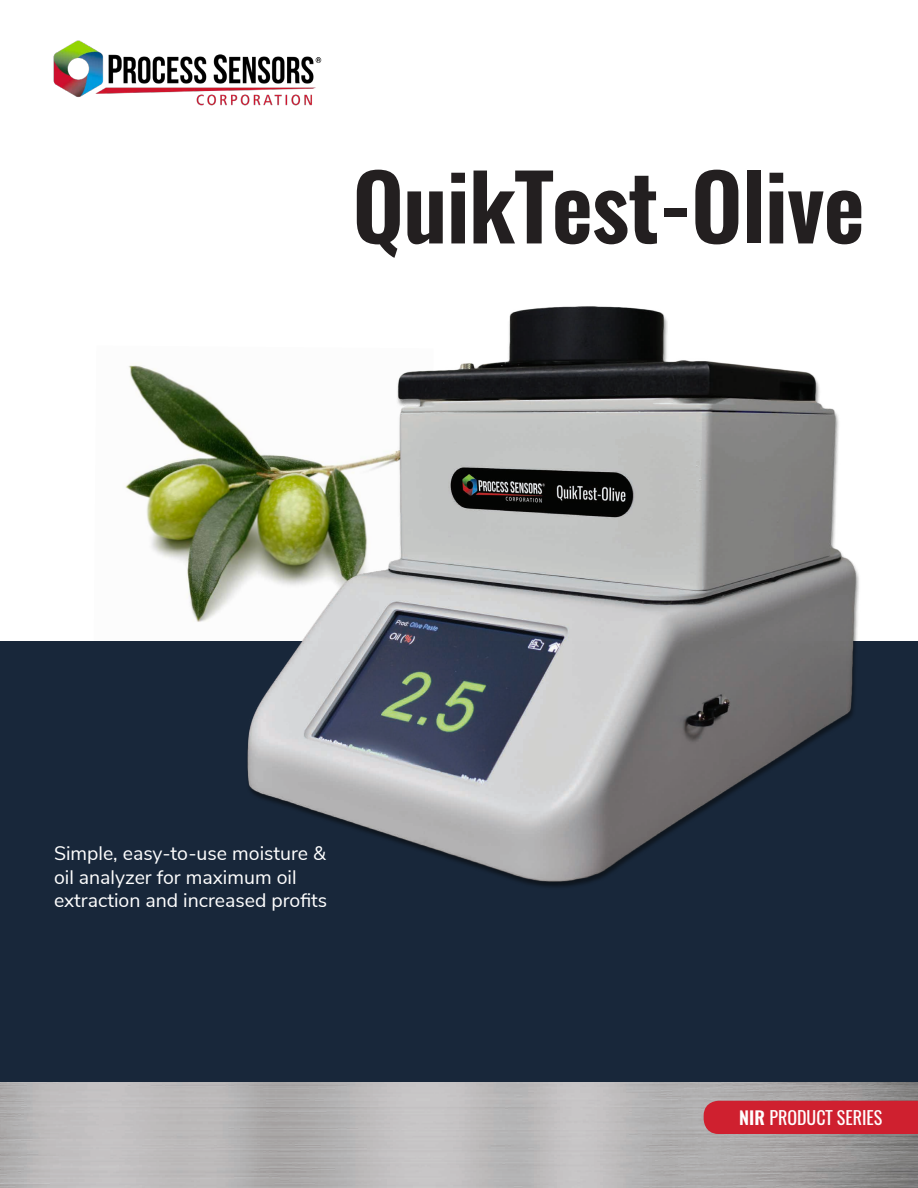
<style>
.page{position:relative;width:918px;height:1188px;background:#fff}
.page>*{position:absolute;margin:0;border:0;box-sizing:border-box;transform-origin:0 0}
.t1{font:600 90px "Oswald";letter-spacing:-.01em;color:#231f20}
.t2{font:19.5px/23.4px "Nunito Sans";color:#fff}
.t3{font:18px "Oswald";color:#fff}
.s1{font-weight:600}
</style>
<div class="page">
<img style="left:125px;top:365px;width:76px;height:257px">
<div style="left:0;top:641px;width:918px;height:445px;background:#18273a"></div>
<img style="left:0;top:1083px;width:918px;height:105px">
<img style="left:53px;top:40px;width:269px;height:66px">
<div style="left:704px;top:1101px;width:214px;height:33px;background:#cf202f"></div>
<img style="left:201px;top:306px;width:658px;height:581px">
<p class="t1" style="left:352px;top:160px;width:514px">QuikTest-Olive</p>
<p class="t2" style="left:54px;top:841px;width:275px">Simple, easy-to-use moisture &amp; oil analyzer for maximum oil extraction and increased profits</p>
<p class="t3" style="left:739px;top:1102px;width:145px"><span class="s1">NIR</span> PRODUCT SERIES</p>
</div>
